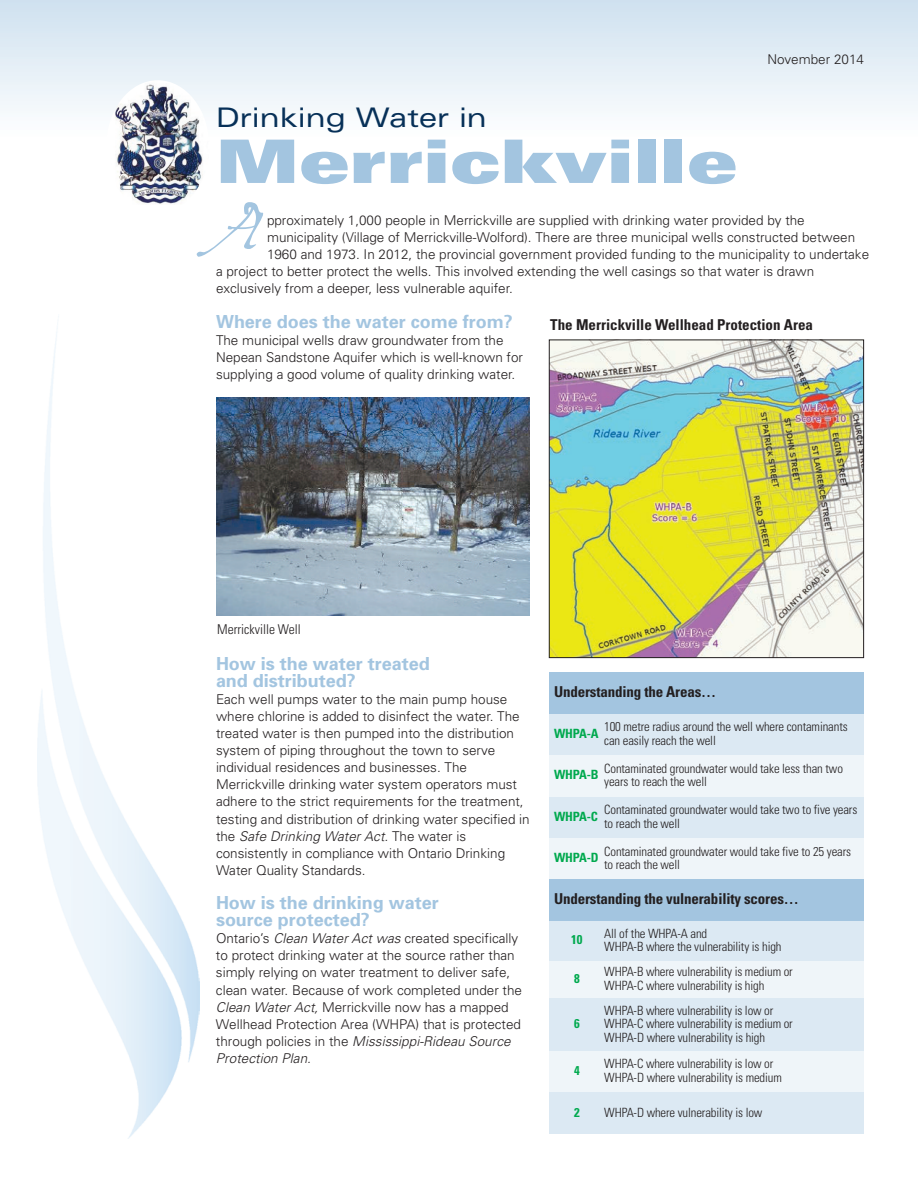
<style>
.page{position:relative;width:918px;height:1188px;background:#fff}
.page>*{position:absolute;margin:0;border:0;box-sizing:border-box;transform-origin:0 0}
.t1{font:80.7px "P22 Monet";color:#a3c5e0}
.t2{font:900 expanded 60px "Univers";color:#a3c5e0}
.t3{font:expanded 27px "Univers";color:#073058}
.t4{font:700 18px/17.1px "Univers";color:#a3c5e0}
.t5{font:700 condensed 15px "Univers";letter-spacing:-.01em;color:#231f20}
.t6{font:300 13.5px/17.1px "Univers";color:#231f20}
.t7{font:300 condensed 13.5px "Univers";color:#231f20}
.t8{font:300 condensed 12.75px/13.5px "Univers";letter-spacing:-.01em;color:#231f20}
.t9{font:700 condensed 12.75px "Univers";letter-spacing:-.01em;color:#00a94e}
.s1{font-style:italic}
</style>
<div class="page">
<img style="left:38px;top:328px;width:161px;height:811px">
<img style="left:216px;top:397px;width:314px;height:219px">
<img style="left:551px;top:342px;width:311px;height:314px">
<div style="left:549px;top:340px;width:315px;height:318px;border:1px solid #231f20"></div>
<div style="left:550px;top:673px;width:314px;height:41px;background:#a3c5e0"></div>
<div style="left:550px;top:714px;width:50px;height:42px;background:#dce9f3"></div>
<div style="left:600px;top:714px;width:264px;height:42px;background:#dce9f3"></div>
<div style="left:550px;top:756px;width:50px;height:41px;background:#eff5f9"></div>
<div style="left:600px;top:756px;width:264px;height:41px;background:#eff5f9"></div>
<div style="left:550px;top:797px;width:50px;height:41px;background:#dce9f3"></div>
<div style="left:600px;top:797px;width:264px;height:41px;background:#dce9f3"></div>
<div style="left:550px;top:838px;width:50px;height:42px;background:#eff5f9"></div>
<div style="left:600px;top:838px;width:264px;height:42px;background:#eff5f9"></div>
<div style="left:550px;top:880px;width:314px;height:41px;background:#a3c5e0"></div>
<div style="left:550px;top:921px;width:50px;height:40px;background:#dce9f3"></div>
<div style="left:600px;top:921px;width:264px;height:40px;background:#dce9f3"></div>
<div style="left:550px;top:961px;width:50px;height:38px;background:#eff5f9"></div>
<div style="left:600px;top:961px;width:264px;height:38px;background:#eff5f9"></div>
<div style="left:550px;top:999px;width:50px;height:52px;background:#dce9f3"></div>
<div style="left:600px;top:999px;width:264px;height:52px;background:#dce9f3"></div>
<div style="left:550px;top:1051px;width:50px;height:42px;background:#eff5f9"></div>
<div style="left:600px;top:1051px;width:264px;height:42px;background:#eff5f9"></div>
<div style="left:550px;top:1093px;width:50px;height:41px;background:#dce9f3"></div>
<div style="left:600px;top:1093px;width:264px;height:41px;background:#dce9f3"></div>
<img style="left:107px;top:80px;width:102px;height:125px">
<h3 class="t3" style="left:216px;top:108px;width:272px">Drinking Water in</h3>
<h2 class="t2" style="left:216px;top:140px;width:523px">Merrickville</h2>
<p class="t6" style="left:767px;top:52px;width:98px">November 2014</p>
<h1 class="t1" style="left:216px;top:197px;width:46px">A</h1>
<p class="t6" style="left:267px;top:213px;width:539px">pproximately 1,000 people in Merrickville are supplied with drinking water provided by the</p>
<p class="t6" style="left:267px;top:230px;width:590px">municipality (Village of Merrickville-Wolford). There are three municipal wells constructed between</p>
<p class="t6" style="left:267px;top:247px;width:604px">1960 and 1973. In 2012, the provincial government provided funding to the municipality to undertake</p>
<p class="t6" style="left:216px;top:264px;width:600px">a project to better protect the wells. This involved extending the well casings so that water is drawn</p>
<p class="t6" style="left:216px;top:281px;width:298px">exclusively from a deeper, less vulnerable aquifer.</p>
<h3 class="t4" style="left:216px;top:314px;width:298px">Where does the water come from?</h3>
<p class="t6" style="left:216px;top:333px;width:309px">The municipal wells draw groundwater from the<br>Nepean Sandstone Aquifer which is well-known for supplying a good volume of quality drinking water.</p>
<p class="t5" style="left:550px;top:319px;width:264px">The Merrickville Wellhead Protection Area</p>
<p class="t7" style="left:217px;top:625px;width:85px">Merrickville Well</p>
<h3 class="t4" style="left:216px;top:656px;width:215px">How is the water treated and distributed?</h3>
<p class="t6" style="left:216px;top:692px;width:315px">Each well pumps water to the main pump house where chlorine is added to disinfect the water. The treated water is then pumped into the distribution system of piping throughout the town to serve individual residences and businesses. The Merrickville drinking water system operators must adhere to the strict requirements for the treatment, testing and distribution of drinking water specified in the <span class="s1">Safe Drinking Water Act.</span> The water is consistently in compliance with Ontario Drinking Water Quality Standards.</p>
<h3 class="t4" style="left:216px;top:896px;width:224px">How is the drinking water source protected?</h3>
<p class="t6" style="left:216px;top:931px;width:308px">Ontario’s <span class="s1">Clean Water Act was</span> created specifically to protect drinking water at the source rather than simply relying on water treatment to deliver safe, clean water. Because of work completed under the <span class="s1">Clean Water Act,</span> Merrickville now has a mapped Wellhead Protection Area (WHPA) that is protected through policies in the <span class="s1">Mississippi-Rideau Source Protection Plan.</span></p>
<p class="t5" style="left:554px;top:686px;width:164px">Understanding the Areas…</p>
<p class="t9" style="left:554px;top:729px;width:46px">WHPA-A</p>
<p class="t8" style="left:604px;top:721px;width:245px">100 metre radius around the well where contaminants can easily reach the well</p>
<p class="t9" style="left:554px;top:770px;width:46px">WHPA-B</p>
<p class="t8" style="left:604px;top:763px;width:240px">Contaminated groundwater would take less than two years to reach the well</p>
<p class="t9" style="left:554px;top:812px;width:46px">WHPA-C</p>
<p class="t8" style="left:604px;top:804px;width:255px">Contaminated groundwater would take two to five years to reach the well</p>
<p class="t9" style="left:554px;top:853px;width:46px">WHPA-D</p>
<p class="t8" style="left:604px;top:845px;width:248px">Contaminated groundwater would take five to 25 years to reach the well</p>
<p class="t5" style="left:554px;top:893px;width:246px">Understanding the vulnerability scores…</p>
<p class="t9" style="left:571px;top:935px;width:13px">10</p>
<p class="t8" style="left:604px;top:927px;width:179px">All of the WHPA-A and<br>WHPA-B where the vulnerability is high</p>
<p class="t9" style="left:574px;top:974px;width:7px">8</p>
<p class="t8" style="left:604px;top:966px;width:190px">WHPA-B where vulnerability is medium or<br>WHPA-C where vulnerability is high</p>
<p class="t9" style="left:574px;top:1019px;width:7px">6</p>
<p class="t8" style="left:604px;top:1005px;width:190px">WHPA-B where vulnerability is low or<br>WHPA-C where vulnerability is medium or<br>WHPA-D where vulnerability is high</p>
<p class="t9" style="left:574px;top:1066px;width:7px">4</p>
<p class="t8" style="left:604px;top:1058px;width:179px">WHPA-C where vulnerability is low or<br>WHPA-D where vulnerability is medium</p>
<p class="t9" style="left:574px;top:1107px;width:7px">2</p>
<p class="t8" style="left:604px;top:1106px;width:160px">WHPA-D where vulnerability is low</p>
</div>
